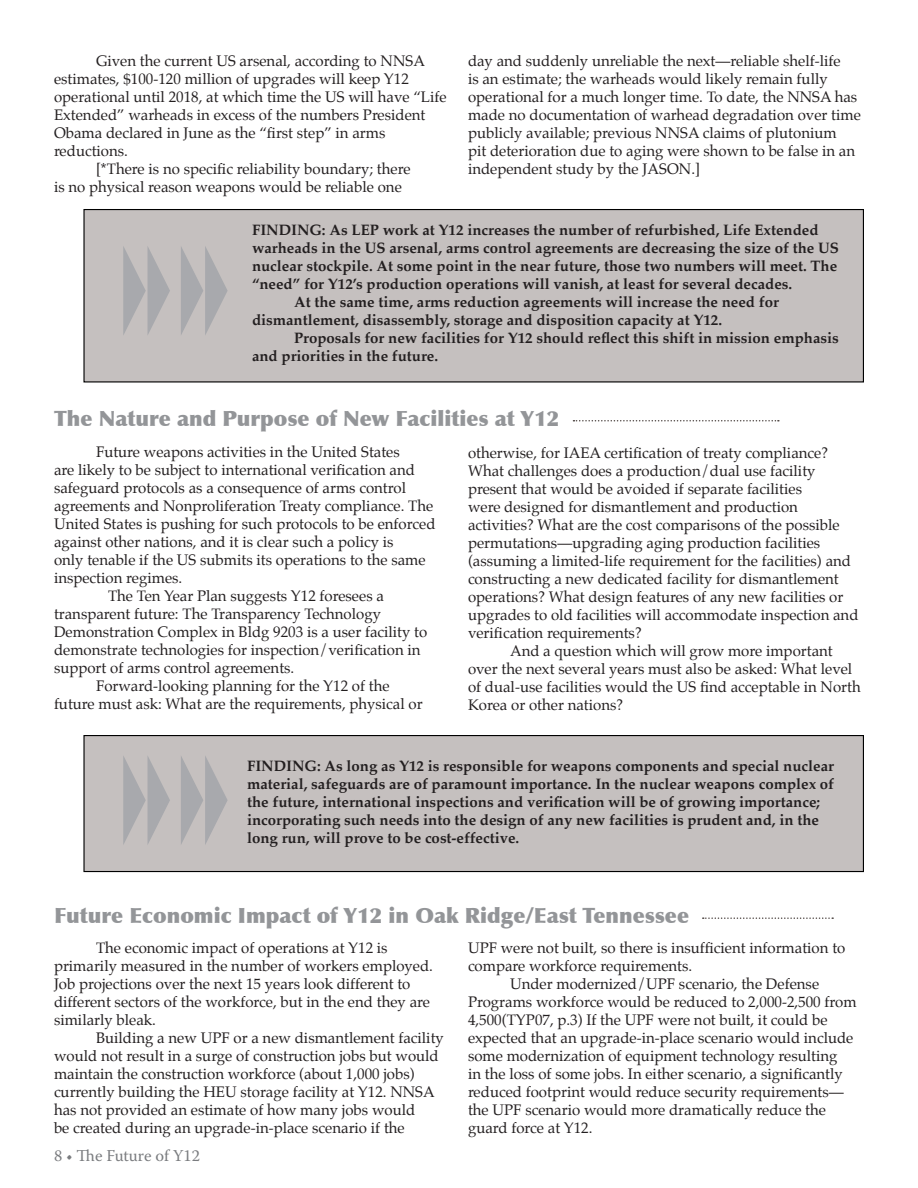
<style>
.page{position:relative;width:918px;height:1188px;background:#fff}
.page>*{position:absolute;margin:0;border:0;box-sizing:border-box;transform-origin:0 0}
.t1{font:900 21px "Optima";color:#939598}
.t2{font:16.5px "Warnock Pro";color:#7a7c7f}
.t3{font:15px/18px "Palatino";color:#231f20}
.t4{font:700 15px/18px "Palatino";color:#231f20}
</style>
<div class="page">
<div style="left:84px;top:210px;width:779px;height:172px;background:#c5c0bf"></div>
<div style="left:83px;top:209px;width:781px;height:173px;border:1px solid #000"></div>
<div style="left:84px;top:736px;width:779px;height:136px;background:#c5c0bf"></div>
<div style="left:83px;top:735px;width:781px;height:137px;border:1px solid #000"></div>
<svg style="left:573px;top:420px;width:206px;height:2px"></svg>
<svg style="left:703px;top:917px;width:130px;height:2px"></svg>
<p class="t3" style="left:96px;top:52px;width:331px">Given the current US arsenal, according to NNSA</p>
<p class="t3" style="left:54px;top:70px;width:356px">estimates, $100-120 million of upgrades will keep Y12</p>
<p class="t3" style="left:54px;top:88px;width:394px">operational until 2018, at which time the US will have “Life</p>
<p class="t3" style="left:54px;top:106px;width:373px">Extended” warheads in excess of the numbers President</p>
<p class="t3" style="left:54px;top:124px;width:333px">Obama declared in June as the “first step” in arms</p>
<p class="t3" style="left:54px;top:142px;width:75px">reductions.</p>
<p class="t3" style="left:96px;top:160px;width:316px">[*There is no specific reliability boundary; there</p>
<p class="t3" style="left:54px;top:178px;width:349px">is no physical reason weapons would be reliable one</p>
<p class="t3" style="left:468px;top:52px;width:394px">day and suddenly unreliable the next—reliable shelf-life<br>is an estimate; the warheads would likely remain fully operational for a much longer time. To date, the NNSA has made no documentation of warhead degradation over time publicly available; previous NNSA claims of plutonium<br>pit deterioration due to aging were shown to be false in an independent study by the JASON.]</p>
<p class="t4" style="left:252px;top:220px;width:568px">FINDING: As LEP work at Y12 increases the number of refurbished, Life Extended</p>
<p class="t4" style="left:252px;top:238px;width:589px">warheads in the US arsenal, arms control agreements are decreasing the size of the US</p>
<p class="t4" style="left:252px;top:256px;width:587px">nuclear stockpile. At some point in the near future, those two numbers will meet. The</p>
<p class="t4" style="left:252px;top:274px;width:542px">“need” for Y12’s production operations will vanish, at least for several decades.</p>
<p class="t4" style="left:294px;top:292px;width:486px">At the same time, arms reduction agreements will increase the need for</p>
<p class="t4" style="left:252px;top:310px;width:472px">dismantlement, disassembly, storage and disposition capacity at Y12.</p>
<p class="t4" style="left:294px;top:328px;width:546px">Proposals for new facilities for Y12 should reflect this shift in mission emphasis</p>
<p class="t4" style="left:252px;top:346px;width:188px">and priorities in the future.</p>
<h1 class="t1" style="left:54px;top:406px;width:507px">The Nature and Purpose of New Facilities at Y12</h1>
<p class="t3" style="left:96px;top:443px;width:305px">Future weapons activities in the United States</p>
<p class="t3" style="left:54px;top:461px;width:363px">are likely to be subject to international verification and</p>
<p class="t3" style="left:54px;top:479px;width:354px">safeguard protocols as a consequence of arms control</p>
<p class="t3" style="left:54px;top:497px;width:381px">agreements and Nonproliferation Treaty compliance. The</p>
<p class="t3" style="left:54px;top:515px;width:383px">United States is pushing for such protocols to be enforced</p>
<p class="t3" style="left:54px;top:533px;width:341px">against other nations, and it is clear such a policy is</p>
<p class="t3" style="left:54px;top:551px;width:373px">only tenable if the US submits its operations to the same</p>
<p class="t3" style="left:54px;top:569px;width:130px">inspection regimes.</p>
<p class="t3" style="left:108px;top:587px;width:277px">The Ten Year Plan suggests Y12 foresees a</p>
<p class="t3" style="left:54px;top:605px;width:329px">transparent future: The Transparency Technology</p>
<p class="t3" style="left:54px;top:623px;width:375px">Demonstration Complex in Bldg 9203 is a user facility to</p>
<p class="t3" style="left:54px;top:641px;width:368px">demonstrate technologies for inspection/verification in</p>
<p class="t3" style="left:54px;top:659px;width:242px">support of arms control agreements.</p>
<p class="t3" style="left:96px;top:677px;width:295px">Forward-looking planning for the Y12 of the</p>
<p class="t3" style="left:54px;top:695px;width:370px">future must ask: What are the requirements, physical or</p>
<p class="t3" style="left:468px;top:443px;width:362px">otherwise, for IAEA certification of treaty compliance?</p>
<p class="t3" style="left:468px;top:461px;width:349px">What challenges does a production/dual use facility</p>
<p class="t3" style="left:468px;top:479px;width:336px">present that would be avoided if separate facilities</p>
<p class="t3" style="left:468px;top:497px;width:332px">were designed for dismantlement and production</p>
<p class="t3" style="left:468px;top:515px;width:373px">activities? What are the cost comparisons of the possible</p>
<p class="t3" style="left:468px;top:533px;width:354px">permutations—upgrading aging production facilities</p>
<p class="t3" style="left:468px;top:551px;width:385px">(assuming a limited-life requirement for the facilities) and</p>
<p class="t3" style="left:468px;top:569px;width:372px">constructing a new dedicated facility for dismantlement</p>
<p class="t3" style="left:468px;top:587px;width:377px">operations? What design features of any new facilities or</p>
<p class="t3" style="left:468px;top:605px;width:392px">upgrades to old facilities will accommodate inspection and</p>
<p class="t3" style="left:468px;top:623px;width:175px">verification requirements?</p>
<p class="t3" style="left:510px;top:641px;width:324px">And a question which will grow more important</p>
<p class="t3" style="left:468px;top:659px;width:386px">over the next several years must also be asked: What level</p>
<p class="t3" style="left:468px;top:677px;width:394px">of dual-use facilities would the US find acceptable in North</p>
<p class="t3" style="left:468px;top:695px;width:157px">Korea or other nations?</p>
<p class="t4" style="left:247px;top:757px;width:589px">FINDING: As long as Y12 is responsible for weapons components and special nuclear material, safeguards are of paramount importance. In the nuclear weapons complex of the future, international inspections and verification will be of growing importance; incorporating such needs into the design of any new facilities is prudent and, in the long run, will prove to be cost-effective.</p>
<h1 class="t1" style="left:54px;top:902px;width:637px">Future Economic Impact of Y12 in Oak Ridge/East Tennessee</h1>
<p class="t3" style="left:54px;top:939px;width:381px;text-indent:42px">The economic impact of operations at Y12 is primarily measured in the number of workers employed.<br>Job projections over the next 15 years look different to different sectors of the workforce, but in the end they are similarly bleak.</p>
<p class="t3" style="left:54px;top:1029px;width:391px;text-indent:42px">Building a new UPF or a new dismantlement facility would not result in a surge of construction jobs but would maintain the construction workforce (about 1,000 jobs) currently building the HEU storage facility at Y12. NNSA has not provided an estimate of how many jobs would<br>be created during an upgrade-in-place scenario if the</p>
<p class="t3" style="left:468px;top:939px;width:379px">UPF were not built, so there is insufficient information to</p>
<p class="t3" style="left:468px;top:957px;width:226px">compare workforce requirements.</p>
<p class="t3" style="left:510px;top:975px;width:311px">Under modernized/UPF scenario, the Defense</p>
<p class="t3" style="left:468px;top:993px;width:390px">Programs workforce would be reduced to 2,000-2,500 from</p>
<p class="t3" style="left:468px;top:1011px;width:361px">4,500(TYP07, p.3) If the UPF were not built, it could be</p>
<p class="t3" style="left:468px;top:1029px;width:387px">expected that an upgrade-in-place scenario would include</p>
<p class="t3" style="left:468px;top:1047px;width:371px">some modernization of equipment technology resulting</p>
<p class="t3" style="left:468px;top:1065px;width:376px">in the loss of some jobs. In either scenario, a significantly</p>
<p class="t3" style="left:468px;top:1083px;width:377px">reduced footprint would reduce security requirements—</p>
<p class="t3" style="left:468px;top:1101px;width:360px">the UPF scenario would more dramatically reduce the</p>
<p class="t3" style="left:468px;top:1119px;width:126px">guard force at Y12.</p>
<p class="t2" style="left:54px;top:1146px;width:148px">8 • The Future of Y12</p>
</div>
